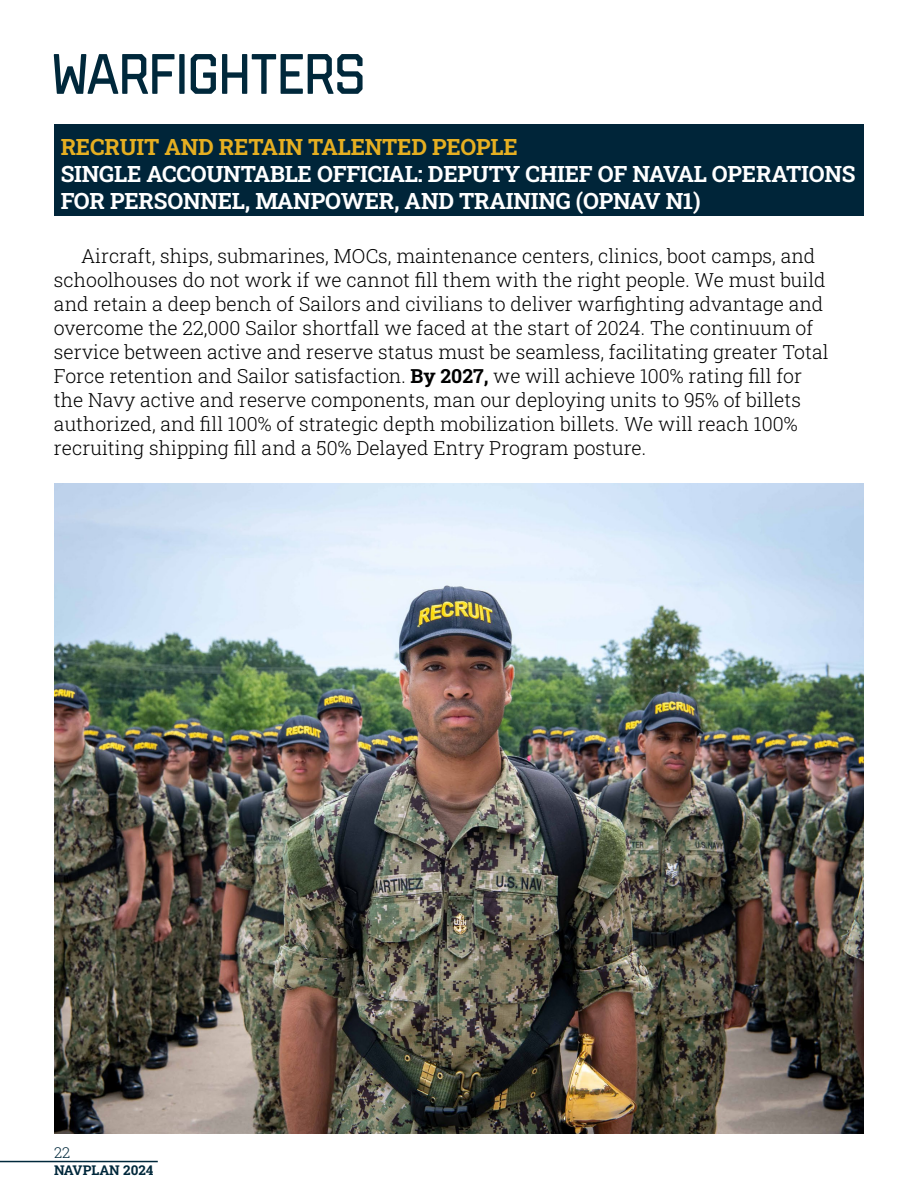
<style>
.page{position:relative;width:918px;height:1188px;background:#fff}
.page>*{position:absolute;margin:0;border:0;box-sizing:border-box;transform-origin:0 0}
.t1{font:300 57px "Liberator";color:#00283b}
.t2{font:700 22.5px/27px "Roboto Slab";letter-spacing:-.01em;color:#fff}
.t3{font:700 22.5px "Roboto Slab";letter-spacing:-.01em;color:#e6af21}
.t4{font:300 19.5px/24px "Roboto Slab";color:#000101}
.t5{font:300 15px "Roboto Slab";color:#00283b}
.t6{font:700 13.5px "Roboto Slab";color:#00283b}
.s1{font-weight:700}
</style>
<div class="page">
<img style="left:54px;top:483px;width:810px;height:651px">
<hr style="left:0;top:1161px;width:158px;height:1px;background:#00283b">
<div style="left:54px;top:125px;width:810px;height:91px;background:#002539"></div>
<h1 class="t1" style="left:52px;top:54px;width:315px">WARFIGHTERS</h1>
<p class="t3" style="left:61px;top:132px;width:459px">RECRUIT AND RETAIN TALENTED PEOPLE</p>
<p class="t2" style="left:61px;top:160px;width:796px">SINGLE ACCOUNTABLE OFFICIAL: DEPUTY CHIEF OF NAVAL OPERATIONS<br>FOR PERSONNEL, MANPOWER, AND TRAINING (OPNAV N1)</p>
<p class="t4" style="left:54px;top:244px;width:776px;text-indent:27px">Aircraft, ships, submarines, MOCs, maintenance centers, clinics, boot camps, and schoolhouses do not work if we cannot fill them with the right people. We must build and retain a deep bench of Sailors and civilians to deliver warfighting advantage and overcome the 22,000 Sailor shortfall we faced at the start of 2024. The continuum of service between active and reserve status must be seamless, facilitating greater Total Force retention and Sailor satisfaction. <span class="s1">By 2027,</span> we will achieve 100% rating fill for the Navy active and reserve components, man our deploying units to 95% of billets authorized, and fill 100% of strategic depth mobilization billets. We will reach 100% recruiting shipping fill and a 50% Delayed Entry Program posture.</p>
<p class="t5" style="left:54px;top:1143px;width:18px">22</p>
<p class="t6" style="left:54px;top:1161px;width:101px">NAVPLAN 2024</p>
</div>
